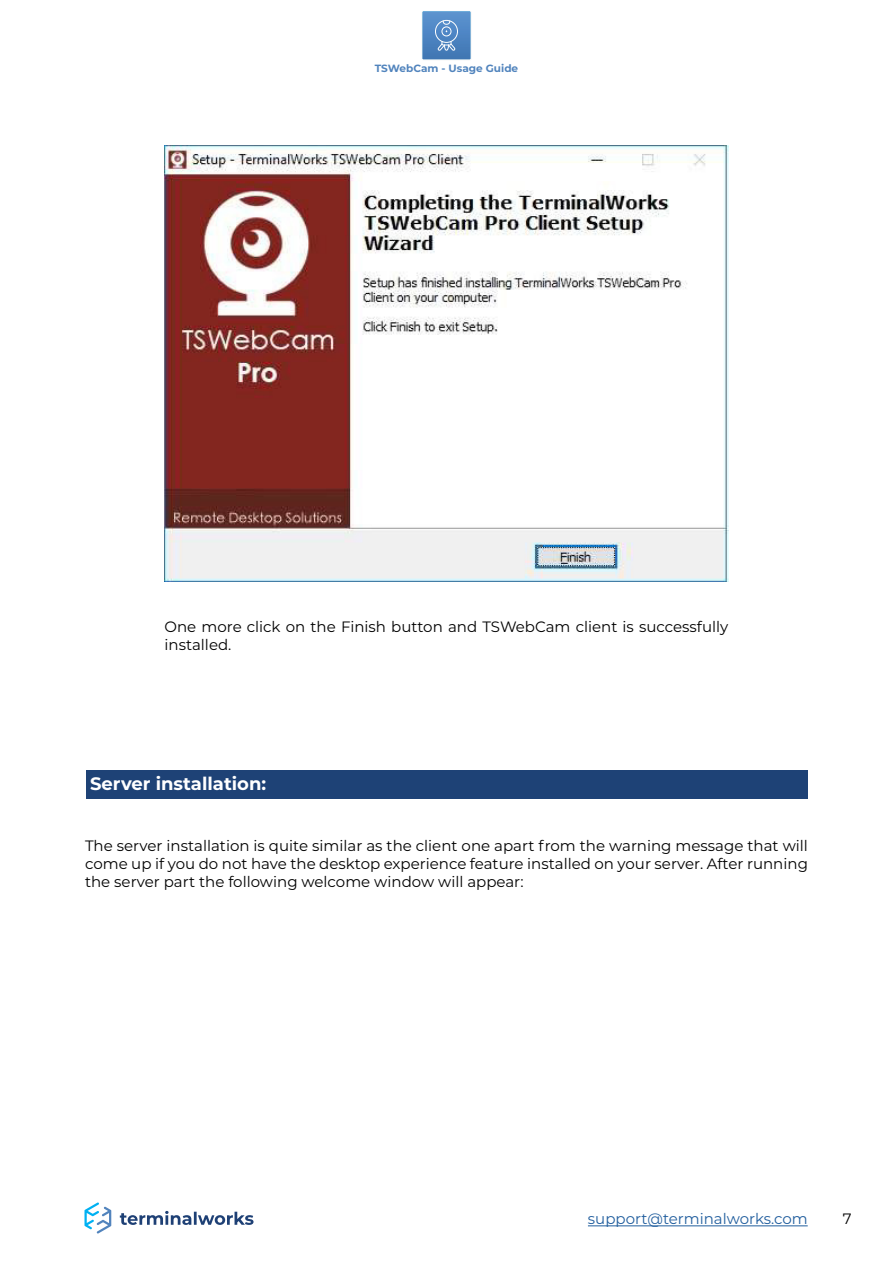
<style>
.page{position:relative;width:893px;height:1263px;background:#fff}
.page>*{position:absolute;margin:0;border:0;box-sizing:border-box;transform-origin:0 0}
.t1{font:700 18px "Montserrat";color:#fff}
.t2{font:15px/18px "Montserrat";color:#000}
.t3{font:15px "Montserrat";color:#215e9e}
.t4{font:700 10.5px "Montserrat";color:#5184bd}
</style>
<div class="page">
<svg style="left:422px;top:11px;width:49px;height:49px"></svg>
<svg style="left:423px;top:12px;width:47px;height:47px;background:#5a8dc6"></svg>
<svg style="left:84px;top:1202px;width:27px;height:32px"></svg>
<svg style="left:120px;top:1211px;width:134px;height:14px"></svg>
<hr style="left:588px;top:1225px;width:220px;height:1px;background:#215e9e">
<img style="left:165px;top:146px;width:563px;height:435px">
<div style="left:86px;top:770px;width:721px;height:28px;background:#1e4276"></div>
<p class="t4" style="left:375px;top:61px;width:145px">TSWebCam - Usage Guide</p>
<p class="t2" style="left:164px;top:617px;width:565px">One more click on the Finish button and TSWebCam client is successfully installed.</p>
<p class="t1" style="left:90px;top:770px;width:178px">Server installation:</p>
<p class="t2" style="left:85px;top:836px;width:724px;text-align:justify">The server installation is quite similar as the client one apart from the warning message that will come up if you do not have the desktop experience feature installed on your server. After running the server part the following welcome window will appear:</p>
<p class="t3" style="left:588px;top:1209px;width:221px">support@terminalworks.com</p>
<p class="t2" style="left:843px;top:1209px;width:10px">7</p>
</div>
